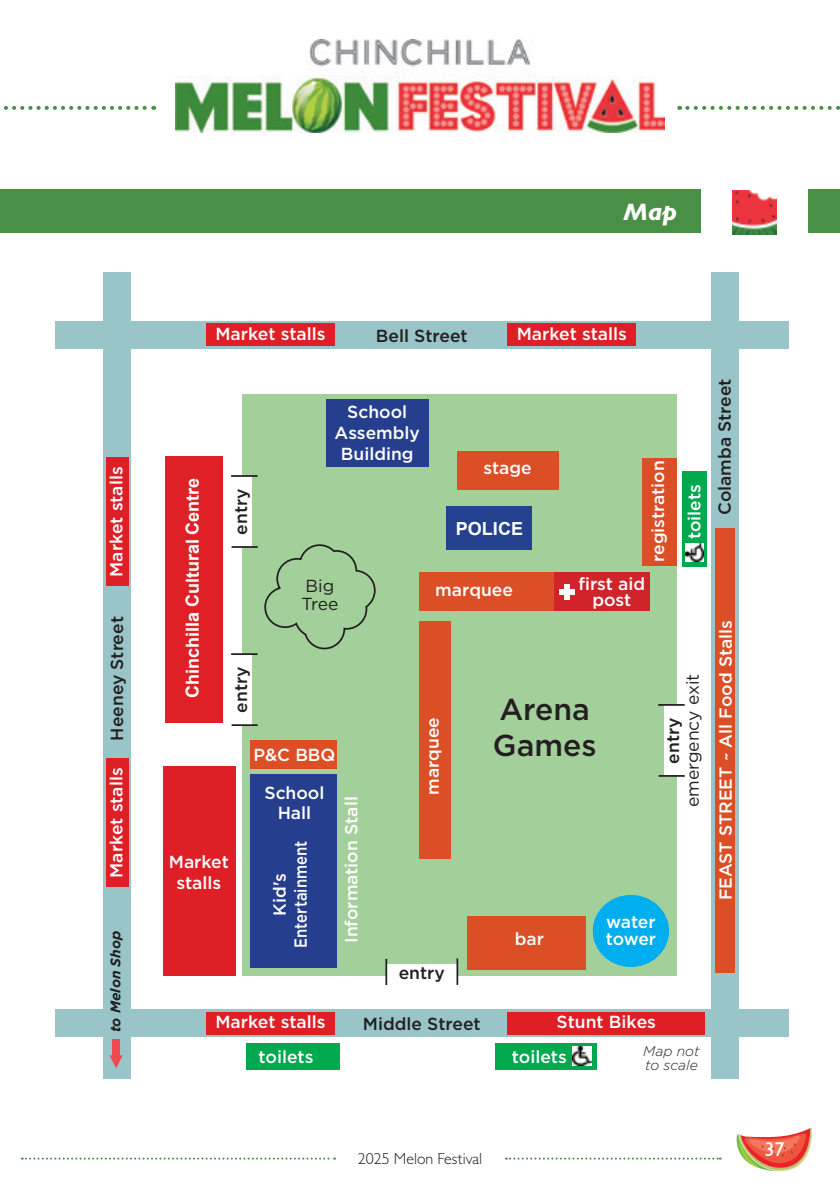
<style>
.page{position:relative;width:840px;height:1191px;background:#fff}
.page>*{position:absolute;margin:0;border:0;box-sizing:border-box;transform-origin:0 0}
.t1{font:500 30.2px "Gotham";color:#231f20}
.t2{font:italic 800 24px "Gill Sans MT Pro";color:#fff}
.t3{font:500 20px "Gill Sans MT Pro";color:#fff}
.t4{font:700 18px "Arial";color:#fff}
.t5{font:500 17.4px/21px "Gotham";color:#fff;text-align:center}
.t6{font:500 17.4px "Gotham";color:#231f20}
.t7{font:17.4px/17.4px "Gotham";color:#231f20}
.t8{font:300 16px "Gill Sans MT Pro";color:#231f20}
.t9{font:italic 300 14px/14px "Gotham";color:#231f20}
.t10{font:italic 700 14px "Gotham";color:#231f20}
</style>
<div class="page">
<svg style="left:4px;top:106px;width:150px;height:4px"></svg>
<svg style="left:687px;top:106px;width:153px;height:4px"></svg>
<img style="left:175px;top:40px;width:489px;height:93px">
<svg style="left:505px;top:1157px;width:215px;height:2px"></svg>
<svg style="left:22px;top:1157px;width:313px;height:2px"></svg>
<div style="left:0;top:190px;width:700px;height:43px;background:#4a8f46"></div>
<div style="left:808px;top:190px;width:31px;height:43px;background:#4a8f46"></div>
<img style="left:732px;top:190px;width:44px;height:44px">
<div style="left:103px;top:272px;width:28px;height:806px;background:#99c5c8"></div>
<div style="left:55px;top:1009px;width:733px;height:27px;background:#99c5c8"></div>
<div style="left:55px;top:322px;width:733px;height:27px;background:#99c5c8"></div>
<div style="left:711px;top:272px;width:27px;height:806px;background:#99c5c8"></div>
<div style="left:242px;top:394px;width:435px;height:581px;background:#a3cf9a"></div>
<div style="left:163px;top:766px;width:72px;height:209px;background:#de1f26"></div>
<div style="left:592px;top:895px;width:76px;height:72px;background:#00aeef;border-radius:50%"></div>
<div style="left:467px;top:916px;width:118px;height:53px;background:#dc4e26"></div>
<div style="left:642px;top:458px;width:34px;height:107px;background:#dc4e26"></div>
<div style="left:250px;top:774px;width:87px;height:194px;background:#253f8e"></div>
<div style="left:326px;top:399px;width:102px;height:67px;background:#253f8e"></div>
<div style="left:418px;top:572px;width:203px;height:39px;background:#dc4e26"></div>
<div style="left:456px;top:451px;width:102px;height:38px;background:#dc4e26"></div>
<div style="left:419px;top:621px;width:31px;height:238px;background:#dc4e26"></div>
<div style="left:715px;top:528px;width:20px;height:445px;background:#dc4e26"></div>
<div style="left:250px;top:740px;width:87px;height:29px;background:#dc4e26"></div>
<div style="left:682px;top:471px;width:24px;height:95px;background:#00a84e"></div>
<div style="left:206px;top:324px;width:129px;height:22px;background:#de1f26"></div>
<div style="left:206px;top:1012px;width:129px;height:22px;background:#de1f26"></div>
<div style="left:106px;top:758px;width:23px;height:129px;background:#de1f26"></div>
<div style="left:507px;top:324px;width:129px;height:22px;background:#de1f26"></div>
<div style="left:507px;top:1012px;width:197px;height:22px;background:#de1f26"></div>
<div style="left:106px;top:457px;width:23px;height:129px;background:#de1f26"></div>
<svg style="left:264px;top:544px;width:112px;height:106px"></svg>
<div style="left:554px;top:572px;width:95px;height:39px;background:#d1232a"></div>
<div style="left:564px;top:584px;width:6px;height:15px;background:#fff"></div>
<div style="left:559px;top:589px;width:15px;height:5px;background:#fff"></div>
<div style="left:386px;top:964px;width:71px;height:15px;background:#fff"></div>
<hr style="left:385px;top:959px;width:2px;height:26px;background:#231f20">
<hr style="left:456px;top:958px;width:2px;height:27px;background:#231f20">
<div style="left:237px;top:654px;width:15px;height:71px;background:#fff"></div>
<hr style="left:231px;top:724px;width:26px;height:2px;background:#231f20">
<hr style="left:231px;top:653px;width:26px;height:2px;background:#231f20">
<div style="left:664px;top:704px;width:14px;height:71px;background:#fff"></div>
<hr style="left:658px;top:775px;width:26px;height:2px;background:#231f20">
<hr style="left:657px;top:704px;width:27px;height:2px;background:#231f20">
<div style="left:237px;top:476px;width:15px;height:70px;background:#fff"></div>
<hr style="left:231px;top:546px;width:26px;height:2px;background:#231f20">
<hr style="left:231px;top:475px;width:26px;height:2px;background:#231f20">
<div style="left:112px;top:1039px;width:8px;height:20px;background:#ef4b4e"></div>
<svg style="left:110px;top:1055px;width:13px;height:13px"></svg>
<svg style="left:736px;top:1127px;width:76px;height:45px"></svg>
<div style="left:495px;top:1043px;width:101px;height:26px;background:#00a84e"></div>
<div style="left:245px;top:1043px;width:94px;height:26px;background:#00a84e"></div>
<img style="left:685px;top:543px;width:18px;height:18px">
<img style="left:572px;top:1046px;width:18px;height:19px">
<div style="left:446px;top:506px;width:85px;height:43px;background:#23418f"></div>
<div style="left:164px;top:456px;width:58px;height:266px;background:#df2127"></div>
<p class="t5" style="left:106px;top:577px;width:112px;rotate:-90deg">Market stalls</p>
<p class="t6" style="left:105px;top:740px;width:126px;rotate:-90deg">Heeney Street</p>
<p class="t5" style="left:106px;top:877px;width:112px;rotate:-90deg">Market stalls</p>
<p class="t10" style="left:106px;top:1032px;width:104px;rotate:-90deg">to Melon Shop</p>
<h2 class="t2" style="left:623px;top:198px;width:55px">Map</h2>
<p class="t5" style="left:215px;top:323px;width:112px">Market stalls</p>
<p class="t6" style="left:375px;top:324px;width:93px">Bell Street</p>
<p class="t5" style="left:516px;top:323px;width:112px">Market stalls</p>
<p class="t4" style="left:179px;top:698px;width:222px;rotate:-90deg">Chinchilla Cultural Centre</p>
<p class="t6" style="left:229px;top:534px;width:48px;rotate:-90deg">entry</p>
<p class="t6" style="left:229px;top:712px;width:48px;rotate:-90deg">entry</p>
<p class="t5" style="left:334px;top:401px;width:87px">School<br>Assembly<br>Building</p>
<p class="t7" style="left:301px;top:577px;width:39px">Big<br>Tree</p>
<p class="t5" style="left:253px;top:744px;width:83px">P&amp;C BBQ</p>
<p class="t5" style="left:169px;top:851px;width:62px">Market stalls</p>
<p class="t5" style="left:264px;top:781px;width:61px">School<br>Hall</p>
<p class="t5" style="left:269px;top:947px;width:108px;rotate:-90deg">Kid's<br>Entertainment</p>
<p class="t5" style="left:340px;top:943px;width:148px;rotate:-90deg">Information Stall</p>
<p class="t5" style="left:483px;top:457px;width:50px">stage</p>
<p class="t4" style="left:455px;top:516px;width:69px">POLICE</p>
<p class="t5" style="left:435px;top:578px;width:79px">marquee</p>
<p class="t5" style="left:646px;top:562px;width:103px;rotate:-90deg">registration</p>
<p class="t5" style="left:578px;top:575px;width:68px;line-height:15.8px">first aid post</p>
<p class="t5" style="left:683px;top:539px;width:56px;rotate:-90deg">toilets</p>
<p class="t5" style="left:422px;top:794px;width:79px;rotate:-90deg">marquee</p>
<h1 class="t1" style="left:499px;top:689px;width:92px">Arena</h1>
<h1 class="t1" style="left:492px;top:725px;width:105px">Games</h1>
<p class="t7" style="left:683px;top:807px;width:135px;rotate:-90deg">emergency exit</p>
<p class="t6" style="left:661px;top:763px;width:48px;rotate:-90deg">entry</p>
<p class="t5" style="left:514px;top:928px;width:31px">bar</p>
<p class="t5" style="left:605px;top:912px;width:52px;line-height:17.4px;text-align:left">water tower</p>
<p class="t5" style="left:215px;top:1011px;width:112px">Market stalls</p>
<p class="t6" style="left:398px;top:962px;width:48px">entry</p>
<p class="t6" style="left:362px;top:1012px;width:119px">Middle Street</p>
<p class="t5" style="left:556px;top:1011px;width:101px">Stunt Bikes</p>
<p class="t5" style="left:258px;top:1045px;width:57px">toilets</p>
<p class="t5" style="left:511px;top:1045px;width:57px">toilets</p>
<p class="t9" style="left:643px;top:1043px;width:58px">Map not to scale</p>
<p class="t6" style="left:713px;top:515px;width:138px;rotate:-90deg">Colamba Street</p>
<p class="t5" style="left:714px;top:900px;width:282px;rotate:-90deg">FEAST STREET ~ All Food Stalls</p>
<p class="t8" style="left:357px;top:1148px;width:126px">2025 Melon Festival</p>
<p class="t3" style="left:764px;top:1137px;width:21px">37</p>
</div>
